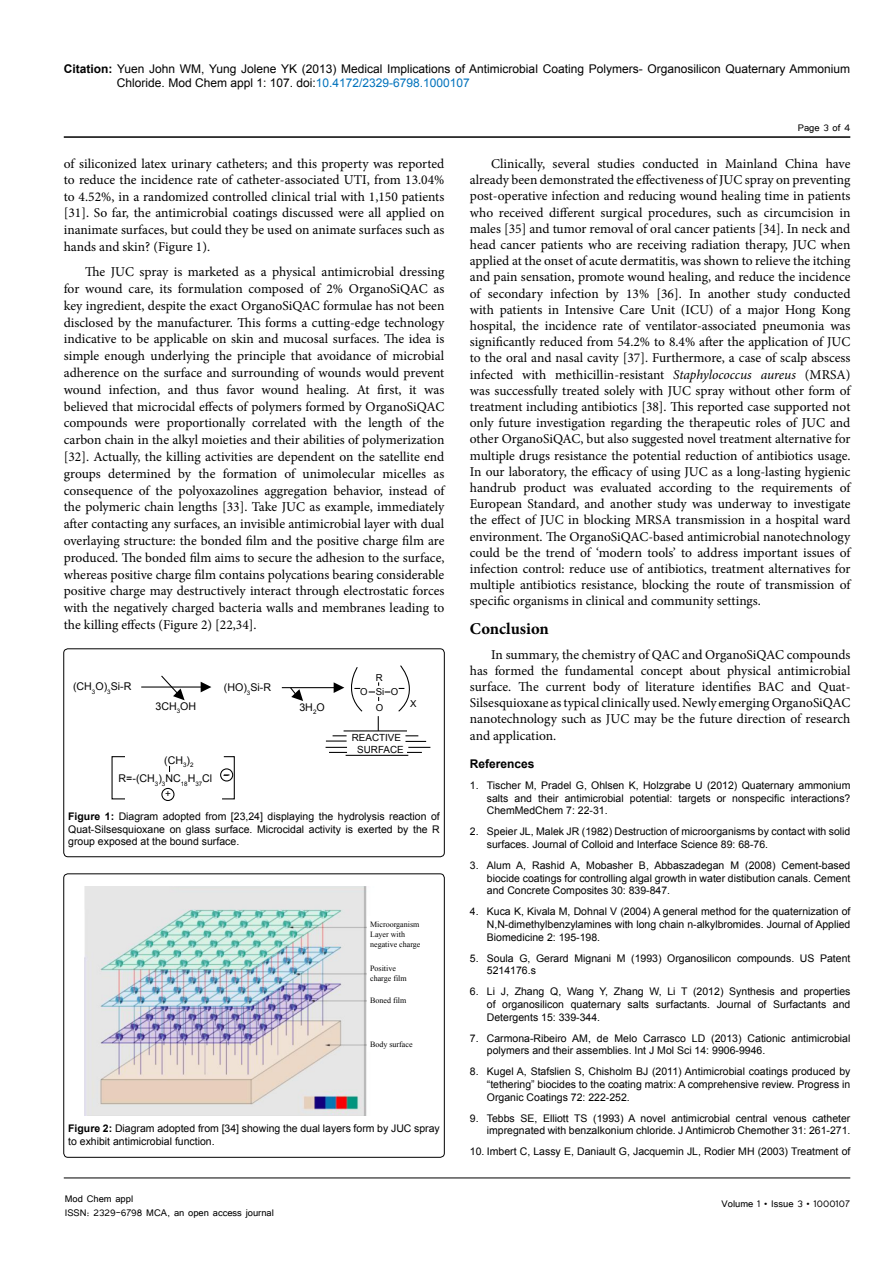
<style>
.page{position:relative;width:893px;height:1263px;background:#fff}
.page>*{position:absolute;margin:0;border:0;box-sizing:border-box;transform-origin:0 0}
.t1{font:700 16.5px "Minion Pro";color:#000}
.t2{font:13.5px/16.2px "Minion Pro";color:#000;text-align:justify}
.t3{font:12px/14.4px "Arial";color:#000}
.t4{font:12px/14.4px "Tunga";color:#000}
.t5{font:700 12px "Arial";color:#000}
.t6{font:10.65px/18.8px "Arial";color:#000}
.t7{font:10.5px/12.6px "Arial";color:#000;text-align:justify}
.t8{font:9.9px/11.9px "Arial";color:#000;text-align:center}
.t9{font:9.9px "Arial";color:#000;scale:1.76 1}
.t10{font:9.6px "Arial";color:#000}
.t11{font:7.95px/10.1px "Times New Roman";color:#000}
.s1{font-weight:700}
.s2{color:#0072bc}
.s3{font-style:italic}
</style>
<div class="page">
<hr style="left:64px;top:1178px;width:786px;height:1px;background:#000">
<hr style="left:64px;top:136px;width:786px;height:2px;background:#000">
<hr style="left:344px;top:730px;width:63px;height:1px;background:#000">
<hr style="left:346px;top:755px;width:62px;height:1px;background:#000">
<svg style="left:405px;top:735px;width:25px;height:18px"></svg>
<hr style="left:326px;top:740px;width:21px;height:2px;background:#000">
<svg style="left:326px;top:747px;width:21px;height:6px"></svg>
<svg style="left:398px;top:665px;width:12px;height:47px"></svg>
<svg style="left:221px;top:756px;width:14px;height:44px"></svg>
<div style="left:161px;top:788px;width:13px;height:13px;border:1px solid #000;border-radius:50%"></div>
<div style="left:220px;top:768px;width:13px;height:13px;border:1px solid #000;border-radius:50%"></div>
<svg style="left:201px;top:682px;width:10px;height:10px"></svg>
<svg style="left:333px;top:667px;width:46px;height:69px"></svg>
<hr style="left:141px;top:686px;width:64px;height:1px;background:#000">
<svg style="left:160px;top:675px;width:25px;height:25px"></svg>
<svg style="left:289px;top:688px;width:14px;height:13px"></svg>
<hr style="left:282px;top:687px;width:56px;height:1px;background:#000">
<div style="left:64px;top:649px;width:380px;height:208px;border:1px solid #000;border-radius:4px"></div>
<img style="left:85px;top:886px;width:282px;height:230px">
<div style="left:64px;top:874px;width:380px;height:283px;border:1px solid #000;border-radius:4px"></div>
<p class="t3" style="left:117px;top:61px;width:735px;text-indent:-53px"><span class="s1">Citation:</span> Yuen John WM, Yung Jolene YK (2013) Medical Implications of Antimicrobial Coating Polymers- Organosilicon Quaternary Ammonium<br>Chloride. Mod Chem appl 1: 107. doi:<span class="s2">10.4172/2329-6798.1000107</span></p>
<p class="t4" style="left:798px;top:119px;width:54px">Page 3 of 4</p>
<p class="t2" style="left:64px;top:156px;width:382px">of siliconized latex urinary catheters; and this property was reported to reduce the incidence rate of catheter-associated UTI, from 13.04% to 4.52%, in a randomized controlled clinical trial with 1,150 patients [31]. So far, the antimicrobial coatings discussed were all applied on inanimate surfaces, but could they be used on animate surfaces such as hands and skin? (Figure 1).</p>
<p class="t2" style="left:64px;top:264px;width:382px;line-height:16.8px;text-indent:21px">The JUC spray is marketed as a physical antimicrobial dressing for wound care, its formulation composed of 2% OrganoSiQAC as key ingredient, despite the exact OrganoSiQAC formulae has not been disclosed by the manufacturer. This forms a cutting-edge technology indicative to be applicable on skin and mucosal surfaces. The idea is simple enough underlying the principle that avoidance of microbial adherence on the surface and surrounding of wounds would prevent wound infection, and thus favor wound healing. At first, it was believed that microcidal effects of polymers formed by OrganoSiQAC compounds were proportionally correlated with the length of the carbon chain in the alkyl moieties and their abilities of polymerization [32]. Actually, the killing activities are dependent on the satellite end groups determined by the formation of unimolecular micelles as consequence of the polyoxazolines aggregation behavior, instead of the polymeric chain lengths [33]. Take JUC as example, immediately after contacting any surfaces, an invisible antimicrobial layer with dual overlaying structure: the bonded film and the positive charge film are produced. The bonded film aims to secure the adhesion to the surface, whereas positive charge film contains polycations bearing considerable positive charge may destructively interact through electrostatic forces with the negatively charged bacteria walls and membranes leading to the killing effects (Figure 2) [22,34].</p>
<p class="t2" style="left:470px;top:156px;width:382px;text-indent:21px">Clinically, several studies conducted in Mainland China have already been demonstrated the effectiveness of JUC spray on preventing post-operative infection and reducing wound healing time in patients who received different surgical procedures, such as circumcision in males [35] and tumor removal of oral cancer patients [34]. In neck and head cancer patients who are receiving radiation therapy, JUC when applied at the onset of acute dermatitis, was shown to relieve the itching and pain sensation, promote wound healing, and reduce the incidence of secondary infection by 13% [36]. In another study conducted with patients in Intensive Care Unit (ICU) of a major Hong Kong hospital, the incidence rate of ventilator-associated pneumonia was significantly reduced from 54.2% to 8.4% after the application of JUC to the oral and nasal cavity [37]. Furthermore, a case of scalp abscess infected with methicillin-resistant <span class="s3">Staphylococcus aureus</span> (MRSA) was successfully treated solely with JUC spray without other form of treatment including antibiotics [38]. This reported case supported not only future investigation regarding the therapeutic roles of JUC and other OrganoSiQAC, but also suggested novel treatment alternative for multiple drugs resistance the potential reduction of antibiotics usage.<br>In our laboratory, the efficacy of using JUC as a long-lasting hygienic handrub product was evaluated according to the requirements of European Standard, and another study was underway to investigate the effect of JUC in blocking MRSA transmission in a hospital ward environment. The OrganoSiQAC-based antimicrobial nanotechnology could be the trend of ‘modern tools’ to address important issues of infection control: reduce use of antibiotics, treatment alternatives for multiple antibiotics resistance, blocking the route of transmission of specific organisms in clinical and community settings.</p>
<p class="t1" style="left:470px;top:617px;width:81px">Conclusion</p>
<p class="t2" style="left:470px;top:646px;width:382px;text-indent:21px">In summary, the chemistry of QAC and OrganoSiQAC compounds has formed the fundamental concept about physical antimicrobial surface. The current body of literature identifies BAC and Quat-Silsesquioxane as typical clinically used. Newly emerging OrganoSiQAC nanotechnology such as JUC may be the future direction of research and application.</p>
<p class="t5" style="left:470px;top:756px;width:66px">References</p>
<p class="t7" style="left:487px;top:779px;width:365px;text-indent:-17px">1. Tischer M, Pradel G, Ohlsen K, Holzgrabe U (2012) Quaternary ammonium salts and their antimicrobial potential: targets or nonspecific interactions?<br>ChemMedChem 7: 22-31.</p>
<p class="t7" style="left:487px;top:825px;width:365px;text-indent:-17px">2. Speier JL, Malek JR (1982) Destruction of microorganisms by contact with solid surfaces. Journal of Colloid and Interface Science 89: 68-76.</p>
<p class="t7" style="left:487px;top:859px;width:365px;text-indent:-17px">3. Alum A, Rashid A, Mobasher B, Abbaszadegan M (2008) Cement-based biocide coatings for controlling algal growth in water distibution canals. Cement and Concrete Composites 30: 839-847.</p>
<p class="t7" style="left:487px;top:905px;width:365px;text-indent:-17px">4. Kuca K, Kivala M, Dohnal V (2004) A general method for the quaternization of N,N-dimethylbenzylamines with long chain n-alkylbromides. Journal of Applied Biomedicine 2: 195-198.</p>
<p class="t7" style="left:487px;top:952px;width:365px;text-indent:-17px">5. Soula G, Gerard Mignani M (1993) Organosilicon compounds. US Patent<br>5214176.s</p>
<p class="t7" style="left:487px;top:985px;width:365px;text-indent:-17px">6. Li J, Zhang Q, Wang Y, Zhang W, Li T (2012) Synthesis and properties of organosilicon quaternary salts surfactants. Journal of Surfactants and Detergents 15: 339-344.</p>
<p class="t7" style="left:487px;top:1032px;width:365px;text-indent:-17px">7. Carmona-Ribeiro AM, de Melo Carrasco LD (2013) Cationic antimicrobial polymers and their assemblies. Int J Mol Sci 14: 9906-9946.</p>
<p class="t7" style="left:487px;top:1065px;width:365px;text-indent:-17px">8. Kugel A, Stafslien S, Chisholm BJ (2011) Antimicrobial coatings produced by “tethering” biocides to the coating matrix: A comprehensive review. Progress in Organic Coatings 72: 222-252.</p>
<p class="t7" style="left:470px;top:1112px;width:382px;text-align:right">9. Tebbs SE, Elliott TS (1993) A novel antimicrobial central venous catheter impregnated with benzalkonium chloride. J Antimicrob Chemother 31: 261-271.</p>
<p class="t7" style="left:470px;top:1145px;width:382px">10. Imbert C, Lassy E, Daniault G, Jacquemin JL, Rodier MH (2003) Treatment of</p>
<p class="t10" style="left:376px;top:672px;width:8px">R</p>
<p class="t6" style="left:73px;top:677px;width:60px">(CH<sub>3</sub>O)<sub>3</sub>Si-R</p>
<p class="t6" style="left:224px;top:678px;width:49px">(HO)<sub>3</sub>Si-R</p>
<p class="t10" style="left:360px;top:686px;width:9px">O</p>
<p class="t10" style="left:391px;top:686px;width:9px">O</p>
<p class="t10" style="left:376px;top:686px;width:10px">Si</p>
<p class="t10" style="left:410px;top:697px;width:8px">X</p>
<p class="t6" style="left:156px;top:697px;width:42px">3CH<sub>3</sub>OH</p>
<p class="t6" style="left:299px;top:697px;width:27px">3H<sub>2</sub>O</p>
<p class="t10" style="left:376px;top:702px;width:9px">O</p>
<p class="t8" style="left:352px;top:732px;width:53px">REACTIVE<br>SURFACE</p>
<p class="t6" style="left:119px;top:751px;width:95px;text-indent:46px">(CH<sub>3</sub>)<sub>2<br></sub>R=-(CH<sub>3</sub>)<sub>3</sub>NC<sub>18</sub>H<sub>37</sub>Cl</p>
<p class="t9" style="left:223px;top:768px;width:5px">-</p>
<p class="t7" style="left:68px;top:810px;width:373px"><span class="s1">Figure 1:</span> Diagram adopted from [23,24] displaying the hydrolysis reaction of Quat-Silsesquioxane on glass surface. Microcidal activity is exerted by the R group exposed at the bound surface.</p>
<p class="t8" style="left:165px;top:787px;width:7px">+</p>
<p class="t11" style="left:370px;top:919px;width:52px">Microorganism<br>Layer with negative charge</p>
<p class="t11" style="left:370px;top:963px;width:38px;line-height:9.6px">Positive charge film</p>
<p class="t11" style="left:370px;top:995px;width:38px">Boned film</p>
<p class="t11" style="left:370px;top:1040px;width:44px">Body surface</p>
<p class="t7" style="left:68px;top:1122px;width:373px"><span class="s1">Figure 2:</span> Diagram adopted from [34] showing the dual layers form by JUC spray to exhibit antimicrobial function.</p>
<p class="t4" style="left:65px;top:1190px;width:211px">Mod Chem appl<br>ISSN: 2329-6798 MCA, an open access journal</p>
<p class="t4" style="left:722px;top:1196px;width:130px">Volume 1 • Issue 3 • 1000107</p>
</div>
